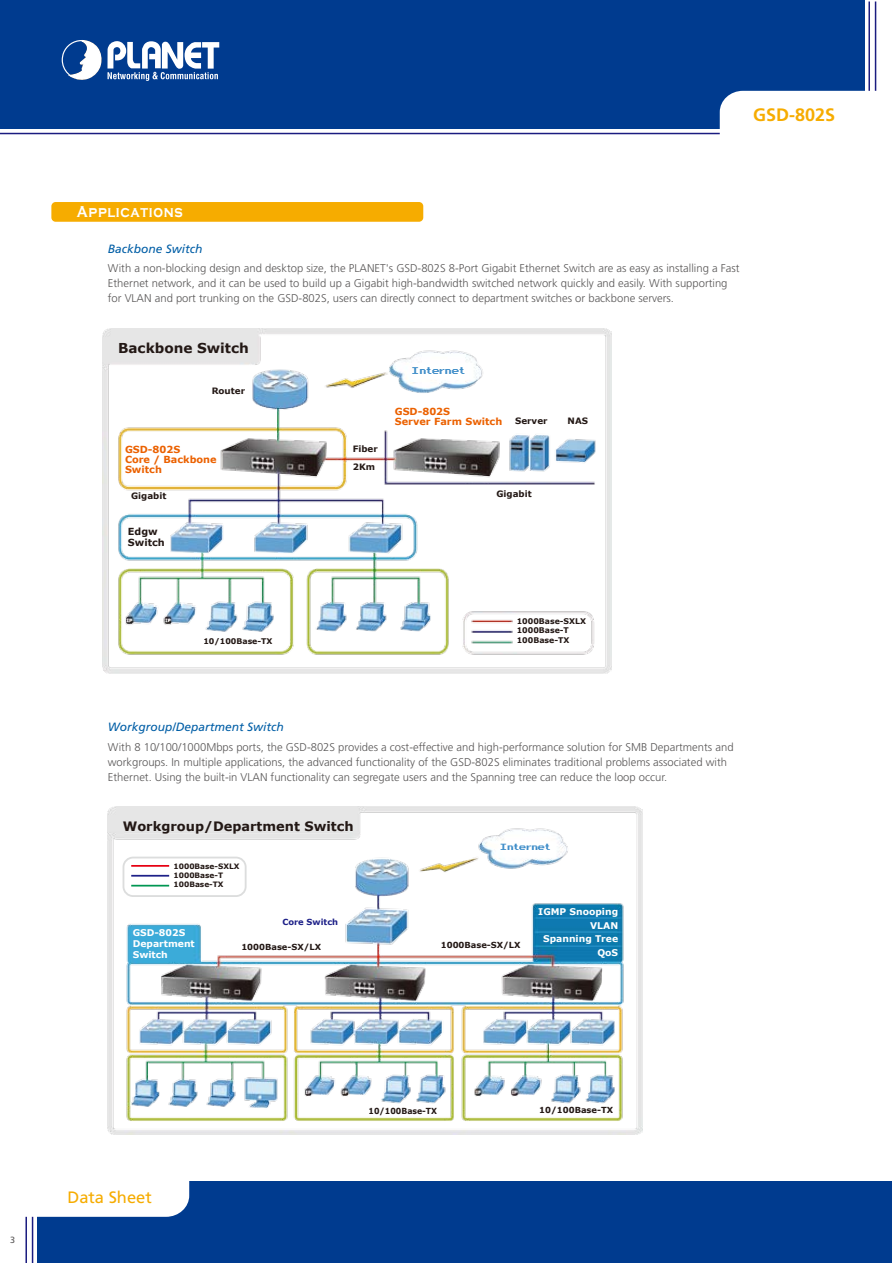
<style>
.page{position:relative;width:893px;height:1263px;background:#fff}
.page>*{position:absolute;margin:0;border:0;box-sizing:border-box;transform-origin:0 0}
.t1{font:700 18px "Frutiger";color:#f6ac00}
.t2{font:16.5px "Frutiger";color:#f6ac00}
.t3{font:700 16.2px "Copperplate Gothic";letter-spacing:.05em;color:#fff;scale:.83 1}
.t4{font:14.55px "Arcade";color:#0068b7}
.t5{font:13.8px "Arcade";color:#0068b7}
.t6{font:700 13.65px "Verdana";color:#231815}
.t7{font:700 12.9px "Verdana";color:#231815}
.t8{font:italic 12px "Frutiger";color:#005ea6}
.t9{font:300 11.25px/15px "Frutiger";color:#595757}
.t10{font:700 9.75px/9.9px "Verdana";color:#eb6100}
.t11{font:700 9.75px/11.7px "Verdana";color:#231815}
.t12{font:700 9.3px/14px "Verdana";color:#fff}
.t13{font:9px "Frutiger";color:#595757}
.t14{font:700 8.7px/17.5px "Verdana";color:#231815}
.t15{font:700 8.4px "Verdana";color:#231815}
.t16{font:700 8.4px "Verdana";color:#231815;scale:.93 1}
.t17{font:700 8.4px "Verdana";color:#1d2088}
.t18{font:700 7.8px/9.3px "Verdana";color:#231815}
.t19{font:700 7.35px/8.9px "Verdana";color:#231815}
</style>
<div class="page">
<img style="left:107px;top:806px;width:536px;height:328px">
<img style="left:103px;top:328px;width:509px;height:345px">
<div style="left:0;top:1px;width:864px;height:128px;background:#003b8f"></div>
<hr style="left:868px;top:2px;width:2px;height:127px;background:#1b1c80">
<hr style="left:875px;top:2px;width:1px;height:127px;background:#1b1c80">
<div style="left:37px;top:1181px;width:855px;height:82px;background:#003b8f"></div>
<hr style="left:32px;top:1181px;width:1px;height:82px;background:#1b1c80">
<hr style="left:25px;top:1181px;width:2px;height:82px;background:#1b1c80">
<svg style="left:62px;top:40px;width:157px;height:41px"></svg>
<div style="left:51px;top:202px;width:372px;height:20px;background:#f6ac00;border-radius:4px"></div>
<div style="left:720px;top:91px;width:156px;height:38px;background:#fff"></div>
<div style="left:25px;top:1181px;width:164px;height:36px;background:#fff"></div>
<hr style="left:0;top:133px;width:720px;height:1px;background:#1b1c80">
<div style="left:123px;top:857px;width:124px;height:40px;border:2px solid #dcdddd;border-radius:10px"></div>
<hr style="left:131px;top:875px;width:38px;height:2px;background:#1d2088">
<hr style="left:131px;top:865px;width:38px;height:2px;background:#e60012">
<hr style="left:131px;top:885px;width:38px;height:1px;background:#009652">
<h1 class="t1" style="left:753px;top:104px;width:84px">GSD-802S</h1>
<h3 class="t3" style="left:77px;top:203px;width:129px">Applications</h3>
<p class="t8" style="left:108px;top:242px;width:96px">Backbone Switch</p>
<p class="t9" style="left:108px;top:261px;width:633px">With a non-blocking design and desktop size, the PLANET's GSD-802S 8-Port Gigabit Ethernet Switch are as easy as installing a Fast<br>Ethernet network, and it can be used to build up a Gigabit high-bandwidth switched network quickly and easily. With supporting for VLAN and port trunking on the GSD-802S, users can directly connect to department switches or backbone servers.</p>
<p class="t6" style="left:118px;top:339px;width:132px">Backbone Switch</p>
<p class="t14" style="left:212px;top:381px;width:35px">Router</p>
<p class="t10" style="left:125px;top:444px;width:93px">GSD-802S<br>Core / Backbone<br>Switch</p>
<p class="t14" style="left:353px;top:440px;width:27px">Fiber<br>2Km</p>
<p class="t4" style="left:413px;top:363px;width:54px">Internet</p>
<p class="t10" style="left:395px;top:406px;width:109px">GSD-802S<br>Server Farm Switch</p>
<p class="t14" style="left:515px;top:412px;width:34px">Server</p>
<p class="t14" style="left:131px;top:487px;width:37px">Gigabit</p>
<p class="t14" style="left:496px;top:484px;width:37px">Gigabit</p>
<p class="t11" style="left:128px;top:525px;width:38px">Edgw<br>Switch</p>
<p class="t14" style="left:568px;top:412px;width:22px">NAS</p>
<p class="t18" style="left:203px;top:636px;width:71px">10/100Base-TX</p>
<p class="t18" style="left:517px;top:616px;width:71px">1000Base-SXLX<br>1000Base-T<br>100Base-TX</p>
<p class="t8" style="left:108px;top:720px;width:177px">Workgroup/Department Switch</p>
<p class="t9" style="left:108px;top:739px;width:627px">With 8 10/100/1000Mbps ports, the GSD-802S provides a cost-effective and high-performance solution for SMB Departments and workgroups. In multiple applications, the advanced functionality of the GSD-802S eliminates traditional problems associated with<br>Ethernet. Using the built-in VLAN functionality can segregate users and the Spanning tree can reduce the loop occur.</p>
<p class="t7" style="left:123px;top:818px;width:232px">Workgroup/Department Switch</p>
<p class="t19" style="left:174px;top:862px;width:67px">1000Base-SXLX<br>1000Base-T<br>100Base-TX</p>
<p class="t5" style="left:501px;top:840px;width:52px">Internet</p>
<p class="t12" style="left:133px;top:927px;width:64px;line-height:11.1px">GSD-802S<br>Department<br>Switch</p>
<p class="t17" style="left:282px;top:917px;width:57px">Core Switch</p>
<p class="t15" style="left:241px;top:941px;width:81px">1000Base-SX/LX</p>
<p class="t15" style="left:441px;top:939px;width:81px">1000Base-SX/LX</p>
<p class="t12" style="left:538px;top:904px;width:81px;text-align:right">IGMP Snooping<br>VLAN<br>Spanning Tree<br>QoS</p>
<p class="t13" style="left:10px;top:1234px;width:7px">3</p>
<h2 class="t2" style="left:67px;top:1187px;width:86px">Data Sheet</h2>
<p class="t16" style="left:369px;top:1105px;width:75px">10/100Base-TX</p>
<p class="t15" style="left:539px;top:1105px;width:75px">10/100Base-TX</p>
</div>
